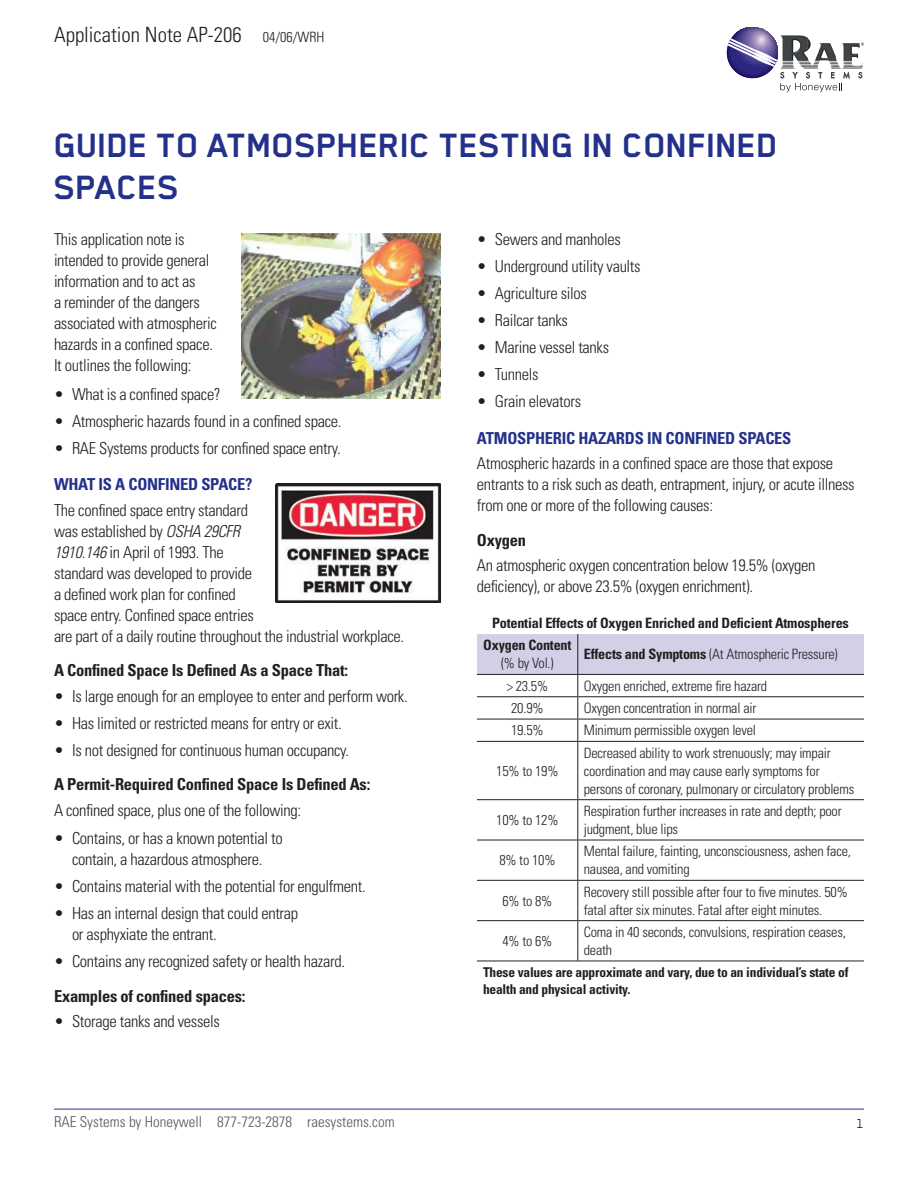
<style>
.page{position:relative;width:918px;height:1188px;background:#fff}
.page>*{position:absolute;margin:0;border:0;box-sizing:border-box;transform-origin:0 0}
.body_copy{font:700 39px/42px "Blender";letter-spacing:-.015em;color:#24318b}
.t1{font:300 condensed 21px "Univers LT Std";color:#231f20}
.body_copy-2{font:300 condensed 16.5px/21px "Univers LT Std";letter-spacing:-.02em;color:#231f20}
.heading_2{font:700 condensed 16.5px "Univers LT Std";letter-spacing:-.015em;color:#231f20}
.heading1{font:700 condensed 16.5px "Univers LT Std";letter-spacing:-.015em;color:#24318b}
.t2{font:300 condensed 15px "Univers LT Std";color:#57585a}
.t3{font:15px "Blender";color:#231f20}
.body_copy-3{font:300 condensed 14.25px/18px "Univers LT Std";letter-spacing:-.015em;color:#231f20}
.body_copy-4{font:700 condensed 14.25px/18px "Univers LT Std";letter-spacing:-.015em;color:#231f20;text-align:center}
.body_copy-5{font:700 condensed 13.5px/17.2px "Univers LT Std";letter-spacing:-.015em;color:#231f20}
.s1{font-size:14.25px}
.s2{font-style:italic}
.s3{font-weight:300}
.s4{font-weight:700}
</style>
<div class="page">
<img style="left:850px;top:43px;width:14px;height:26px">
<svg style="left:858px;top:72px;width:4px;height:7px"></svg>
<svg style="left:727px;top:27px;width:123px;height:65px"></svg>
<hr style="left:54px;top:1109px;width:810px;height:1px;background:#24318b">
<svg style="left:477px;top:634px;width:387px;height:107px"></svg>
<hr style="left:477px;top:741px;width:101px;height:1px;background:#231f20">
<hr style="left:578px;top:741px;width:286px;height:1px;background:#231f20">
<hr style="left:577px;top:742px;width:1px;height:57px;background:#231f20">
<hr style="left:477px;top:799px;width:101px;height:1px;background:#231f20">
<hr style="left:578px;top:799px;width:286px;height:1px;background:#231f20">
<hr style="left:577px;top:800px;width:1px;height:40px;background:#231f20">
<hr style="left:477px;top:840px;width:101px;height:1px;background:#231f20">
<hr style="left:578px;top:840px;width:286px;height:1px;background:#231f20">
<hr style="left:577px;top:840px;width:1px;height:40px;background:#231f20">
<hr style="left:477px;top:880px;width:101px;height:1px;background:#231f20">
<hr style="left:578px;top:880px;width:286px;height:1px;background:#231f20">
<hr style="left:577px;top:881px;width:1px;height:39px;background:#231f20">
<hr style="left:477px;top:920px;width:101px;height:1px;background:#231f20">
<hr style="left:578px;top:920px;width:286px;height:1px;background:#231f20">
<hr style="left:577px;top:921px;width:1px;height:40px;background:#231f20">
<hr style="left:477px;top:961px;width:101px;height:1px;background:#231f20">
<hr style="left:578px;top:961px;width:286px;height:1px;background:#231f20">
<img style="left:241px;top:233px;width:200px;height:166px">
<img style="left:275px;top:484px;width:166px;height:119px">
<p class="t1" style="left:54px;top:22px;width:272px">Application Note AP-206 <span class="s1">04/06/WRH</span></p>
<p class="body_copy" style="left:54px;top:124px;width:726px">GUIDE TO ATMOSPHERIC TESTING IN CONFINED<br>SPACES</p>
<p class="body_copy-2" style="left:54px;top:229px;width:164px">This application note is intended to provide general information and to act as<br>a reminder of the dangers associated with atmospheric hazards in a confined space.<br>It outlines the following:</p>
<p class="body_copy-2" style="left:54px;top:383px;width:168px">• What is a confined space?</p>
<p class="body_copy-2" style="left:54px;top:410px;width:289px">• Atmospheric hazards found in a confined space.</p>
<p class="body_copy-2" style="left:54px;top:437px;width:288px">• RAE Systems products for confined space entry.</p>
<p class="heading1" style="left:54px;top:474px;width:200px">WHAT IS A CONFINED SPACE?</p>
<p class="body_copy-2" style="left:54px;top:499px;width:352px">The confined space entry standard<br>was established by <span class="s2">OSHA 29CFR<br>1910.146</span> in April of 1993. The<br>standard was developed to provide<br>a defined work plan for confined<br>space entry. Confined space entries<br>are part of a daily routine throughout the industrial workplace.</p>
<p class="heading_2" style="left:54px;top:660px;width:296px">A Confined Space Is Defined As a Space That:</p>
<p class="body_copy-2" style="left:54px;top:686px;width:355px">• Is large enough for an employee to enter and perform work.</p>
<p class="body_copy-2" style="left:54px;top:713px;width:289px">• Has limited or restricted means for entry or exit.</p>
<p class="body_copy-2" style="left:54px;top:740px;width:297px">• Is not designed for continuous human occupancy.</p>
<p class="heading_2" style="left:54px;top:774px;width:318px">A Permit-Required Confined Space Is Defined As:</p>
<p class="body_copy-2" style="left:54px;top:799px;width:249px">A confined space, plus one of the following:</p>
<p class="body_copy-2" style="left:54px;top:828px;width:230px;text-align:center">• Contains, or has a known potential to contain, a hazardous atmosphere.</p>
<p class="body_copy-2" style="left:54px;top:876px;width:313px">• Contains material with the potential for engulfment.</p>
<p class="body_copy-2" style="left:72px;top:903px;width:228px;text-indent:-18px">• Has an internal design that could entrap or asphyxiate the entrant.</p>
<p class="body_copy-2" style="left:54px;top:951px;width:293px">• Contains any recognized safety or health hazard.</p>
<p class="heading_2" style="left:54px;top:986px;width:193px">Examples of confined spaces:</p>
<p class="body_copy-2" style="left:54px;top:1011px;width:167px">• Storage tanks and vessels</p>
<p class="body_copy-2" style="left:477px;top:229px;width:145px">• Sewers and manholes</p>
<p class="body_copy-2" style="left:477px;top:256px;width:165px">• Underground utility vaults</p>
<p class="body_copy-2" style="left:477px;top:283px;width:111px">• Agriculture silos</p>
<p class="body_copy-2" style="left:477px;top:310px;width:93px">• Railcar tanks</p>
<p class="body_copy-2" style="left:477px;top:337px;width:134px">• Marine vessel tanks</p>
<p class="body_copy-2" style="left:477px;top:364px;width:63px">• Tunnels</p>
<p class="body_copy-2" style="left:477px;top:391px;width:106px">• Grain elevators</p>
<p class="heading1" style="left:477px;top:428px;width:316px">ATMOSPHERIC HAZARDS IN CONFINED SPACES</p>
<p class="body_copy-2" style="left:477px;top:453px;width:379px">Atmospheric hazards in a confined space are those that expose entrants to a risk such as death, entrapment, injury, or acute illness from one or more of the following causes:</p>
<p class="heading_2" style="left:477px;top:530px;width:51px">Oxygen</p>
<p class="body_copy-2" style="left:477px;top:555px;width:340px">An atmospheric oxygen concentration below 19.5% (oxygen deficiency), or above 23.5% (oxygen enrichment).</p>
<p class="body_copy-4" style="left:492px;top:614px;width:358px">Potential Effects of Oxygen Enriched and Deficient Atmospheres</p>
<p class="body_copy-4" style="left:483px;top:636px;width:90px">Oxygen Content <span class="s3">(% by Vol.)</span></p>
<p class="body_copy-3" style="left:584px;top:645px;width:255px"><span class="s4">Effects and Symptoms</span> (At Atmospheric Pressure)</p>
<p class="body_copy-3" style="left:507px;top:677px;width:43px">&gt; 23.5%</p>
<p class="body_copy-3" style="left:584px;top:677px;width:185px">Oxygen enriched, extreme fire hazard</p>
<p class="body_copy-3" style="left:511px;top:699px;width:34px">20.9%</p>
<p class="body_copy-3" style="left:584px;top:699px;width:174px">Oxygen concentration in normal air</p>
<p class="body_copy-3" style="left:511px;top:721px;width:34px">19.5%</p>
<p class="body_copy-3" style="left:584px;top:721px;width:174px">Minimum permissible oxygen level</p>
<p class="body_copy-3" style="left:496px;top:762px;width:64px">15% to 19%</p>
<p class="body_copy-3" style="left:584px;top:744px;width:272px">Decreased ability to work strenuously; may impair coordination and may cause early symptoms for persons of coronary, pulmonary or circulatory problems</p>
<p class="body_copy-3" style="left:496px;top:811px;width:64px">10% to 12%</p>
<p class="body_copy-3" style="left:584px;top:802px;width:259px">Respiration further increases in rate and depth; poor judgment, blue lips</p>
<p class="body_copy-3" style="left:499px;top:851px;width:58px">8% to 10%</p>
<p class="body_copy-3" style="left:584px;top:842px;width:269px">Mental failure, fainting, unconsciousness, ashen face, nausea, and vomiting</p>
<p class="body_copy-3" style="left:502px;top:892px;width:51px">6% to 8%</p>
<p class="body_copy-3" style="left:584px;top:883px;width:266px">Recovery still possible after four to five minutes. 50% fatal after six minutes. Fatal after eight minutes.</p>
<p class="body_copy-3" style="left:502px;top:932px;width:51px">4% to 6%</p>
<p class="body_copy-3" style="left:584px;top:923px;width:264px">Coma in 40 seconds, convulsions, respiration ceases, death</p>
<p class="body_copy-5" style="left:483px;top:963px;width:367px">These values are approximate and vary, due to an individual’s state of health and physical activity.</p>
<p class="t2" style="left:54px;top:1113px;width:342px">RAE Systems by Honeywell 877-723-2878 raesystems.com</p>
<p class="t3" style="left:856px;top:1115px;width:9px">1</p>
</div>
